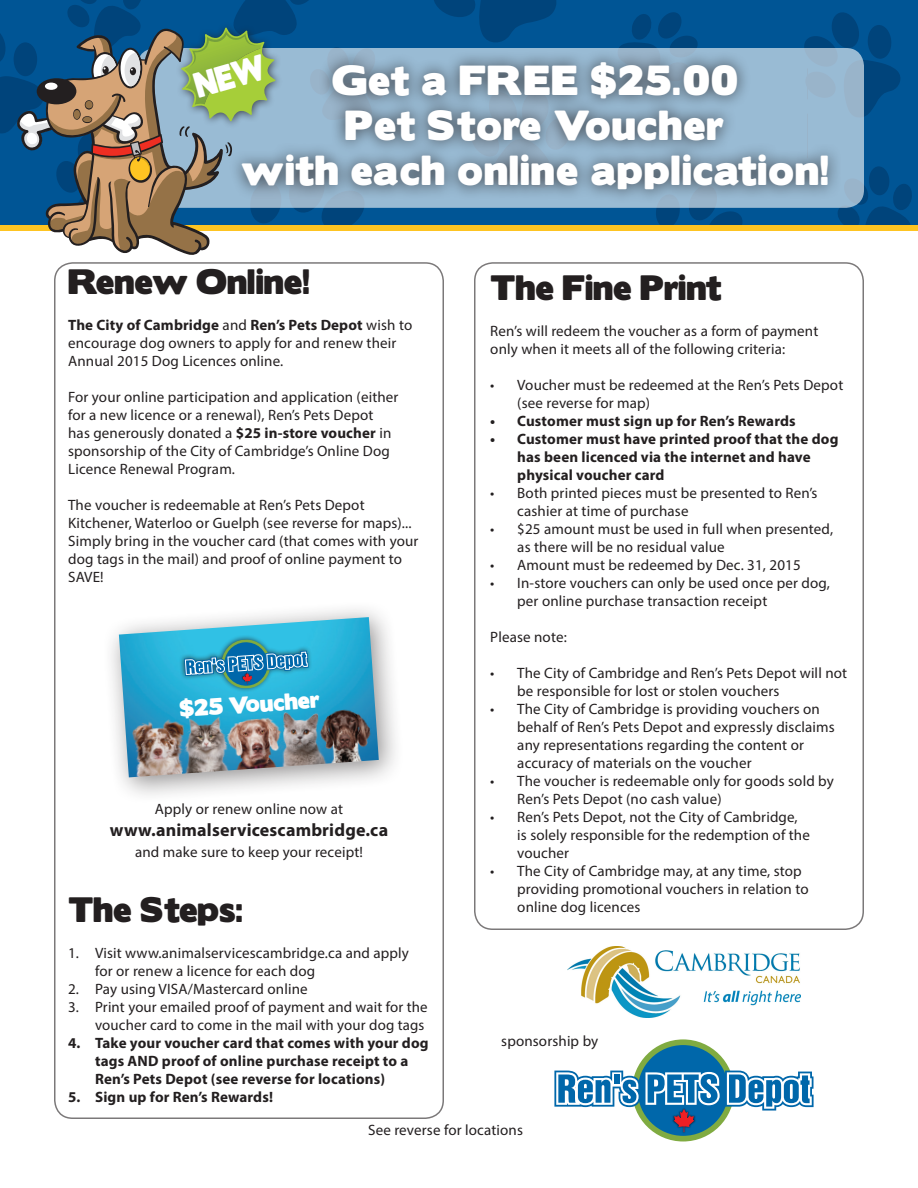
<style>
.page{position:relative;width:918px;height:1188px;background:#fff}
.page>*{position:absolute;margin:0;border:0;box-sizing:border-box;transform-origin:0 0}
.t1{font:37.5px/45px "Boris Black Bloxx";letter-spacing:.03em;color:#fff;text-align:center}
.t2{font:31.5px "Boris Black Bloxx";color:#231f20}
.t3{font:20.85px "Boris Black Bloxx";color:#fff}
.t4{font:700 18px "Myriad Pro";letter-spacing:.01em;color:#231f20}
.t5{font:15px/18px "Myriad Pro";letter-spacing:.01em;color:#231f20}
.t6{font:700 15px/18px "Myriad Pro";letter-spacing:.01em;color:#231f20}
.s1{font-weight:700}
</style>
<div class="page">
<div style="left:0;top:0;width:918px;height:228px;background:#005595"></div>
<svg style="left:656px;top:208px;width:87px;height:17px"></svg>
<svg style="left:434px;top:0;width:122px;height:42px"></svg>
<svg style="left:619px;top:12px;width:79px;height:36px"></svg>
<svg style="left:804px;top:12px;width:97px;height:105px"></svg>
<div style="left:869px;top:166px;width:21px;height:30px;background:#00447b;border-radius:50%"></div>
<svg style="left:838px;top:177px;width:74px;height:48px"></svg>
<div style="left:0;top:225px;width:918px;height:5px;background:#fec422"></div>
<div style="left:138px;top:48px;width:726px;height:160px;background:#99bbd4;border-radius:18px"></div>
<div style="left:229px;top:48px;width:614px;height:157px;background:#231f20;opacity:.75"></div>
<div style="left:474px;top:262px;width:390px;height:668px;border:2px solid #231f20;border-radius:18px"></div>
<img style="left:567px;top:946px;width:234px;height:71px">
<svg style="left:554px;top:1039px;width:260px;height:102px"></svg>
<div style="left:102px;top:600px;width:304px;height:204px;background:#231f20;opacity:.5"></div>
<img style="left:119px;top:617px;width:260px;height:160px">
<svg style="left:177px;top:630px;width:138px;height:68px;background:#36a9cc"></svg>
<svg style="left:0;top:0;width:391px;height:572px"></svg>
<p class="t1" style="left:332px;top:59px;width:408px">Get a FREE $25.00<br>Pet Store Voucher</p>
<p class="t1" style="left:241px;top:149px;width:589px">with each online application!</p>
<p class="t2" style="left:68px;top:258px;width:243px">Renew Online!</p>
<p class="t5" style="left:68px;top:316px;width:346px"><span class="s1">The City of Cambridge</span> and <span class="s1">Ren’s Pets Depot</span> wish to encourage dog owners to apply for and renew their<br>Annual 2015 Dog Licences online.</p>
<p class="t5" style="left:68px;top:388px;width:332px">For your online participation and application (either for a new licence or a renewal), Ren’s Pets Depot has generously donated a <span class="s1">$25 in-store voucher</span> in sponsorship of the City of Cambridge’s Online Dog Licence Renewal Program.</p>
<p class="t5" style="left:68px;top:496px;width:352px">The voucher is redeemable at Ren’s Pets Depot Kitchener, Waterloo or Guelph (see reverse for maps)...<br>Simply bring in the voucher card (that comes with your dog tags in the mail) and proof of online payment to SAVE!</p>
<p class="t3" style="left:179px;top:693px;width:142px;rotate:-4deg">$25 Voucher</p>
<p class="t5" style="left:155px;top:800px;width:190px">Apply or renew online now at</p>
<p class="t4" style="left:110px;top:818px;width:280px">www.animalservicescambridge.ca</p>
<p class="t5" style="left:135px;top:843px;width:229px">and make sure to keep your receipt!</p>
<p class="t2" style="left:68px;top:885px;width:176px">The Steps:</p>
<p class="t5" style="left:95px;top:943px;width:315px;text-indent:-27px">1. Visit www.animalservicescambridge.ca and apply for or renew a licence for each dog</p>
<p class="t5" style="left:68px;top:979px;width:241px">2. Pay using VISA/Mastercard online</p>
<p class="t5" style="left:68px;top:997px;width:361px;text-align:right">3. Print your emailed proof of payment and wait for the voucher card to come in the mail with your dog tags</p>
<p class="t6" style="left:95px;top:1033px;width:335px;text-indent:-27px">4. Take your voucher card that comes with your dog tags AND proof of online purchase receipt to a<br>Ren’s Pets Depot (see reverse for locations)</p>
<p class="t6" style="left:68px;top:1087px;width:206px">5. Sign up for Ren’s Rewards!</p>
<p class="t2" style="left:490px;top:264px;width:233px">The Fine Print</p>
<p class="t5" style="left:490px;top:322px;width:330px">Ren’s will redeem the voucher as a form of payment only when it meets all of the following criteria:</p>
<p class="t5" style="left:517px;top:376px;width:328px;text-indent:-27px">• Voucher must be redeemed at the Ren’s Pets Depot (see reverse for map)</p>
<p class="t6" style="left:490px;top:412px;width:307px">• Customer must sign up for Ren’s Rewards</p>
<p class="t6" style="left:517px;top:430px;width:323px;text-indent:-27px">• Customer must have printed proof that the dog has been licenced via the internet and have physical voucher card</p>
<p class="t5" style="left:517px;top:484px;width:302px;text-indent:-27px">• Both printed pieces must be presented to Ren’s cashier at time of purchase</p>
<p class="t5" style="left:517px;top:520px;width:317px;text-indent:-27px">• $25 amount must be used in full when presented, as there will be no residual value</p>
<p class="t5" style="left:490px;top:556px;width:312px">• Amount must be redeemed by Dec. 31, 2015</p>
<p class="t5" style="left:517px;top:574px;width:314px;text-indent:-27px">• In-store vouchers can only be used once per dog, per online purchase transaction receipt</p>
<p class="t5" style="left:490px;top:628px;width:78px">Please note:</p>
<p class="t5" style="left:517px;top:664px;width:331px;text-indent:-27px">• The City of Cambridge and Ren’s Pets Depot will not be responsible for lost or stolen vouchers</p>
<p class="t5" style="left:517px;top:700px;width:319px;text-indent:-27px">• The City of Cambridge is providing vouchers on behalf of Ren’s Pets Depot and expressly disclaims any representations regarding the content or accuracy of materials on the voucher</p>
<p class="t5" style="left:517px;top:772px;width:318px;text-indent:-27px">• The voucher is redeemable only for goods sold by<br>Ren’s Pets Depot (no cash value)</p>
<p class="t5" style="left:517px;top:808px;width:294px;text-indent:-27px">• Ren’s Pets Depot, not the City of Cambridge, is solely responsible for the redemption of the voucher</p>
<p class="t5" style="left:517px;top:862px;width:293px;text-indent:-27px">• The City of Cambridge may, at any time, stop providing promotional vouchers in relation to online dog licences</p>
<p class="t5" style="left:501px;top:1032px;width:99px">sponsorship by</p>
<p class="t5" style="left:368px;top:1120px;width:156px">See reverse for locations</p>
</div>
